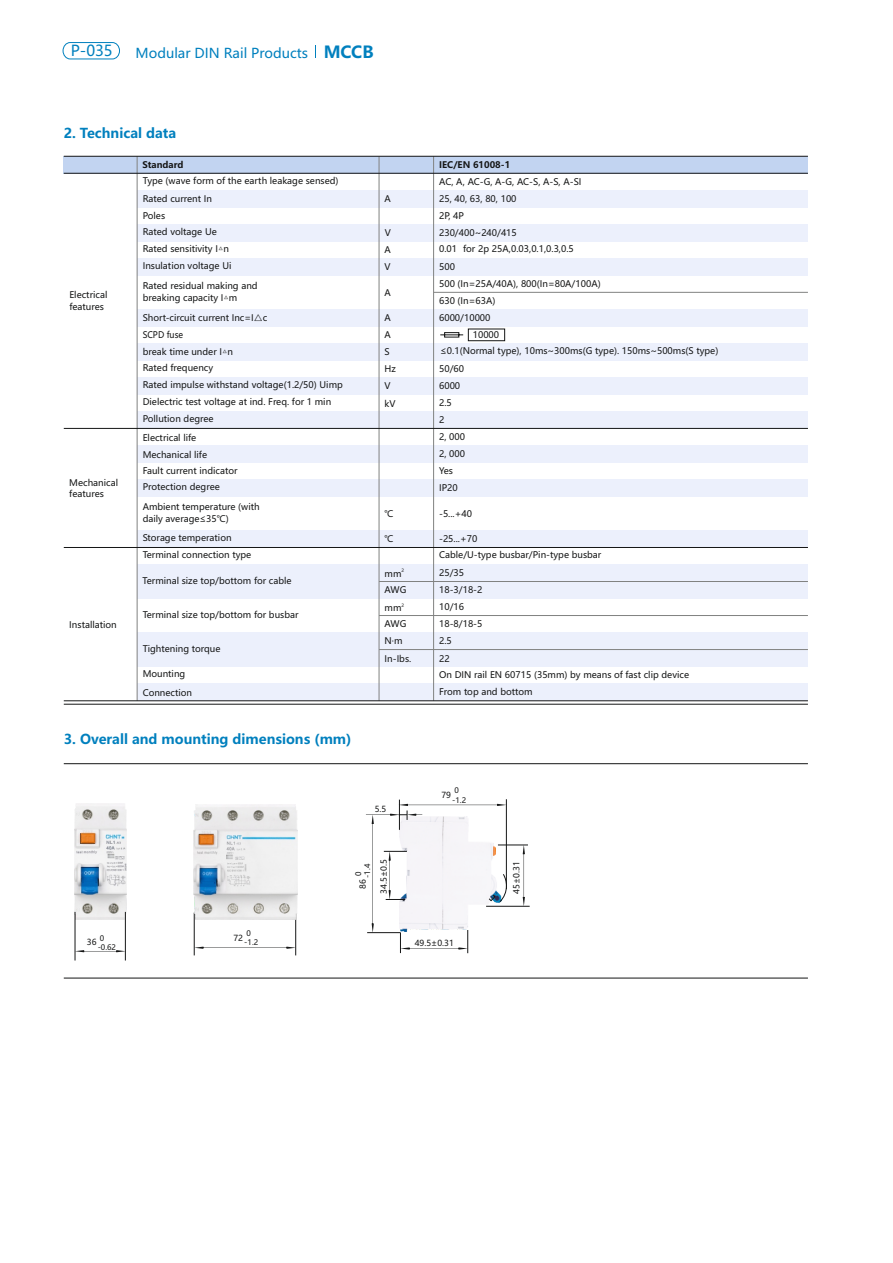
<style>
.page{position:relative;width:893px;height:1263px;background:#fff}
.page>*{position:absolute;margin:0;border:0;box-sizing:border-box;transform-origin:0 0}
.t1{font:15px "Microsoft Ya Hei";color:#0080be}
.t2{font:700 13.5px "Microsoft Ya Hei";color:#0080be}
.t3{font:13.5px "Microsoft Ya Hei";color:#0080be}
.t4{font:9px/17px "Microsoft Ya Hei";color:#151616}
.t5{font:700 9px "Microsoft Ya Hei";color:#151616}
.t6{font:9px "Microsoft Ya Hei";color:#151616;scale:.92 1}
.t7{font:8.25px "Microsoft Ya Hei";color:#151616}
.t8{font:7.5px/9.3px "Microsoft Ya Hei";color:#151616}
.t9{font:4.5px "Microsoft Ya Hei";color:#151616}
.s1{font-weight:700;font-size:16.5px}
.s2{font-family:"Sim Hei"}
</style>
<div class="page">
<div style="left:137px;top:564px;width:671px;height:34px;background:#ecf0fc"></div>
<div style="left:137px;top:683px;width:671px;height:17px;background:#ecf0fc"></div>
<div style="left:137px;top:632px;width:671px;height:34px;background:#ecf0fc"></div>
<div style="left:137px;top:479px;width:671px;height:17px;background:#ecf0fc"></div>
<div style="left:137px;top:445px;width:671px;height:17px;background:#ecf0fc"></div>
<div style="left:137px;top:411px;width:671px;height:17px;background:#ecf0fc"></div>
<div style="left:137px;top:377px;width:671px;height:17px;background:#ecf0fc"></div>
<div style="left:137px;top:343px;width:671px;height:17px;background:#ecf0fc"></div>
<div style="left:137px;top:309px;width:671px;height:17px;background:#ecf0fc"></div>
<div style="left:137px;top:258px;width:671px;height:17px;background:#ecf0fc"></div>
<div style="left:137px;top:224px;width:671px;height:17px;background:#ecf0fc"></div>
<div style="left:63px;top:42px;width:57px;height:17px;border:1px solid #0080be;border-radius:8px"></div>
<svg style="left:315px;top:45px;width:1px;height:13px"></svg>
<div style="left:137px;top:530px;width:671px;height:17px;background:#ecf0fc"></div>
<div style="left:137px;top:190px;width:671px;height:17px;background:#ecf0fc"></div>
<hr style="left:379px;top:615px;width:429px;height:1px;background:#818281">
<hr style="left:379px;top:649px;width:429px;height:1px;background:#818281">
<hr style="left:379px;top:581px;width:429px;height:1px;background:#818281">
<hr style="left:434px;top:292px;width:374px;height:1px;background:#818281">
<div style="left:64px;top:156px;width:744px;height:17px;background:#c2d4f1"></div>
<hr style="left:379px;top:157px;width:1px;height:544px;background:#818281">
<hr style="left:433px;top:156px;width:1px;height:545px;background:#818281">
<div style="left:444px;top:332px;width:15px;height:5px;border:1px solid #151616"></div>
<svg style="left:440px;top:335px;width:23px;height:1px"></svg>
<div style="left:468px;top:329px;width:37px;height:12px;border:1px solid #151616"></div>
<hr style="left:64px;top:704px;width:744px;height:1px;background:#151616">
<hr style="left:137px;top:156px;width:1px;height:545px;background:#818281">
<img style="left:74px;top:804px;width:52px;height:116px">
<hr style="left:64px;top:763px;width:744px;height:1px;background:#151616">
<hr style="left:64px;top:978px;width:744px;height:1px;background:#151616">
<hr style="left:399px;top:800px;width:1px;height:30px;background:#151616">
<hr style="left:506px;top:799px;width:1px;height:90px;background:#151616">
<hr style="left:498px;top:845px;width:30px;height:1px;background:#151616">
<hr style="left:486px;top:906px;width:44px;height:1px;background:#151616">
<svg style="left:523px;top:845px;width:2px;height:61px"></svg>
<hr style="left:194px;top:913px;width:1px;height:42px;background:#151616">
<hr style="left:295px;top:913px;width:1px;height:42px;background:#151616">
<svg style="left:194px;top:946px;width:102px;height:3px"></svg>
<hr style="left:75px;top:912px;width:1px;height:48px;background:#151616">
<hr style="left:125px;top:912px;width:1px;height:48px;background:#151616">
<svg style="left:75px;top:950px;width:51px;height:2px"></svg>
<svg style="left:366px;top:804px;width:141px;height:149px"></svg>
<img style="left:194px;top:804px;width:103px;height:115px">
<hr style="left:64px;top:156px;width:744px;height:1px;background:#151616">
<hr style="left:64px;top:173px;width:744px;height:1px;background:#151616">
<hr style="left:64px;top:547px;width:744px;height:1px;background:#151616">
<hr style="left:64px;top:428px;width:744px;height:1px;background:#151616">
<hr style="left:64px;top:700px;width:744px;height:1px;background:#151616">
<h1 class="t1" style="left:71px;top:44px;width:44px">P-035</h1>
<h2 class="t3" style="left:136px;top:47px;width:239px">Modular DIN Rail Products <span class="s1">MCCB</span></h2>
<h2 class="t2" style="left:64px;top:127px;width:114px">2. Technical data</h2>
<p class="t4" style="left:69px;top:290px;width:40px;line-height:11.9px">Electrical features</p>
<p class="t4" style="left:69px;top:477px;width:50px;line-height:11.9px">Mechanical features</p>
<p class="t4" style="left:69px;top:617px;width:49px">Installation</p>
<p class="t5" style="left:143px;top:161px;width:42px">Standard</p>
<p class="t4" style="left:143px;top:191px;width:71px">Rated current In</p>
<p class="t4" style="left:143px;top:173px;width:197px">Type (wave form of the earth leakage sensed)</p>
<p class="t4" style="left:143px;top:209px;width:76px;line-height:15.9px">Poles<br>Rated voltage Ue</p>
<p class="t4" style="left:143px;top:241px;width:90px">Rated sensitivity I△n<br>Insulation voltage Ui</p>
<p class="t4" style="left:143px;top:280px;width:116px;line-height:11.9px">Rated residual making and breaking capacity I△m</p>
<p class="t4" style="left:143px;top:310px;width:126px">Short-circuit current Inc=I<span class="s2">△</span>c</p>
<p class="t6" style="left:143px;top:331px;width:46px">SCPD fuse</p>
<p class="t4" style="left:143px;top:345px;width:92px;line-height:15.9px">break time under I△n<br>Rated frequency</p>
<p class="t4" style="left:143px;top:377px;width:202px">Rated impulse withstand voltage(1.2/50) Uimp<br>Dielectric test voltage at ind. Freq. for 1 min<br>Pollution degree</p>
<p class="t4" style="left:143px;top:429px;width:96px">Electrical life<br>Mechanical life<br>Fault current indicator</p>
<p class="t4" style="left:143px;top:478px;width:119px;line-height:19.5px">Protection degree<br>Ambient temperature (with</p>
<p class="t4" style="left:143px;top:510px;width:90px;line-height:19.5px">daily average≤35℃)<br>Storage temperation</p>
<p class="t4" style="left:143px;top:547px;width:110px">Terminal connection type</p>
<p class="t4" style="left:143px;top:573px;width:151px">Terminal size top/bottom for cable</p>
<p class="t4" style="left:143px;top:607px;width:157px">Terminal size top/bottom for busbar</p>
<p class="t4" style="left:143px;top:641px;width:79px">Tightening torque</p>
<p class="t4" style="left:143px;top:666px;width:51px;line-height:18.1px">Mounting<br>Connection</p>
<h2 class="t2" style="left:64px;top:733px;width:289px">3. Overall and mounting dimensions (mm)</h2>
<p class="t4" style="left:385px;top:191px;width:8px">A</p>
<p class="t4" style="left:385px;top:224px;width:8px;line-height:17.4px;text-align:justify">V A V</p>
<p class="t4" style="left:385px;top:285px;width:8px">A</p>
<p class="t4" style="left:385px;top:310px;width:13px">A<br>A<br>S<br>Hz</p>
<p class="t4" style="left:385px;top:378px;width:12px">V kV</p>
<p class="t4" style="left:385px;top:506px;width:10px">℃</p>
<p class="t4" style="left:385px;top:531px;width:10px">℃</p>
<p class="t9" style="left:401px;top:569px;width:4px">2</p>
<p class="t4" style="left:385px;top:566px;width:23px;line-height:16.5px">mm<br>AWG</p>
<p class="t5" style="left:439px;top:160px;width:73px">IEC/EN 61008-1</p>
<p class="t4" style="left:439px;top:191px;width:79px">25, 40, 63, 80, 100</p>
<p class="t4" style="left:439px;top:174px;width:144px">AC, A, AC-G, A-G, AC-S, A-S, A-SI</p>
<p class="t4" style="left:439px;top:208px;width:136px">2P, 4P<br>230/400~240/415<br>0.01 for 2p 25A,0.03,0.1,0.3,0.5</p>
<p class="t4" style="left:439px;top:259px;width:163px">500<br>500 (In=25A/40A), 800(In=80A/100A)<br>630 (In=63A)<br>6000/10000</p>
<p class="t4" style="left:439px;top:343px;width:281px;line-height:17.5px">≤0.1(Normal type), 10ms~300ms(G type). 150ms~500ms(S type)<br>50/60<br>6000</p>
<p class="t4" style="left:473px;top:327px;width:28px">10000</p>
<p class="t4" style="left:439px;top:395px;width:14px">2.5<br>2</p>
<p class="t4" style="left:439px;top:429px;width:27px">2, 000<br>2, 000<br>Yes<br>IP20</p>
<p class="t4" style="left:439px;top:506px;width:34px">-5...+40</p>
<p class="t4" style="left:439px;top:532px;width:164px;line-height:16px">-25...+70<br>Cable/U-type busbar/Pin-type busbar</p>
<p class="t4" style="left:439px;top:565px;width:45px">25/35<br>18-3/18-2</p>
<p class="t9" style="left:401px;top:603px;width:4px">2</p>
<p class="t4" style="left:385px;top:600px;width:28px">mm<br>AWG<br>N·m<br>In-Ibs.</p>
<p class="t4" style="left:439px;top:599px;width:45px">10/16<br>18-8/18-5<br>2.5<br>22</p>
<p class="t4" style="left:439px;top:666px;width:251px">On DIN rail EN 60715 (35mm) by means of fast clip device<br>From top and bottom</p>
<p class="t7" style="left:375px;top:805px;width:13px">5.5</p>
<p class="t7" style="left:441px;top:791px;width:11px">79</p>
<p class="t8" style="left:452px;top:786px;width:15px">0 -1.2</p>
<p class="t7" style="left:380px;top:894px;width:36px;rotate:-90deg">34.5±0.5</p>
<p class="t8" style="left:354px;top:878px;width:15px;rotate:-90deg">0 -1.4</p>
<p class="t7" style="left:513px;top:893px;width:34px;rotate:-90deg">45±0.31</p>
<p class="t7" style="left:359px;top:889px;width:11px;rotate:-90deg">86</p>
<p class="t8" style="left:247px;top:929px;width:6px">0</p>
<p class="t7" style="left:233px;top:934px;width:11px">72</p>
<p class="t8" style="left:98px;top:934px;width:20px">0 -0.62</p>
<p class="t7" style="left:87px;top:939px;width:11px">36</p>
<p class="t8" style="left:244px;top:938px;width:15px">-1.2</p>
<p class="t7" style="left:415px;top:939px;width:41px">49.5±0.31</p>
</div>
